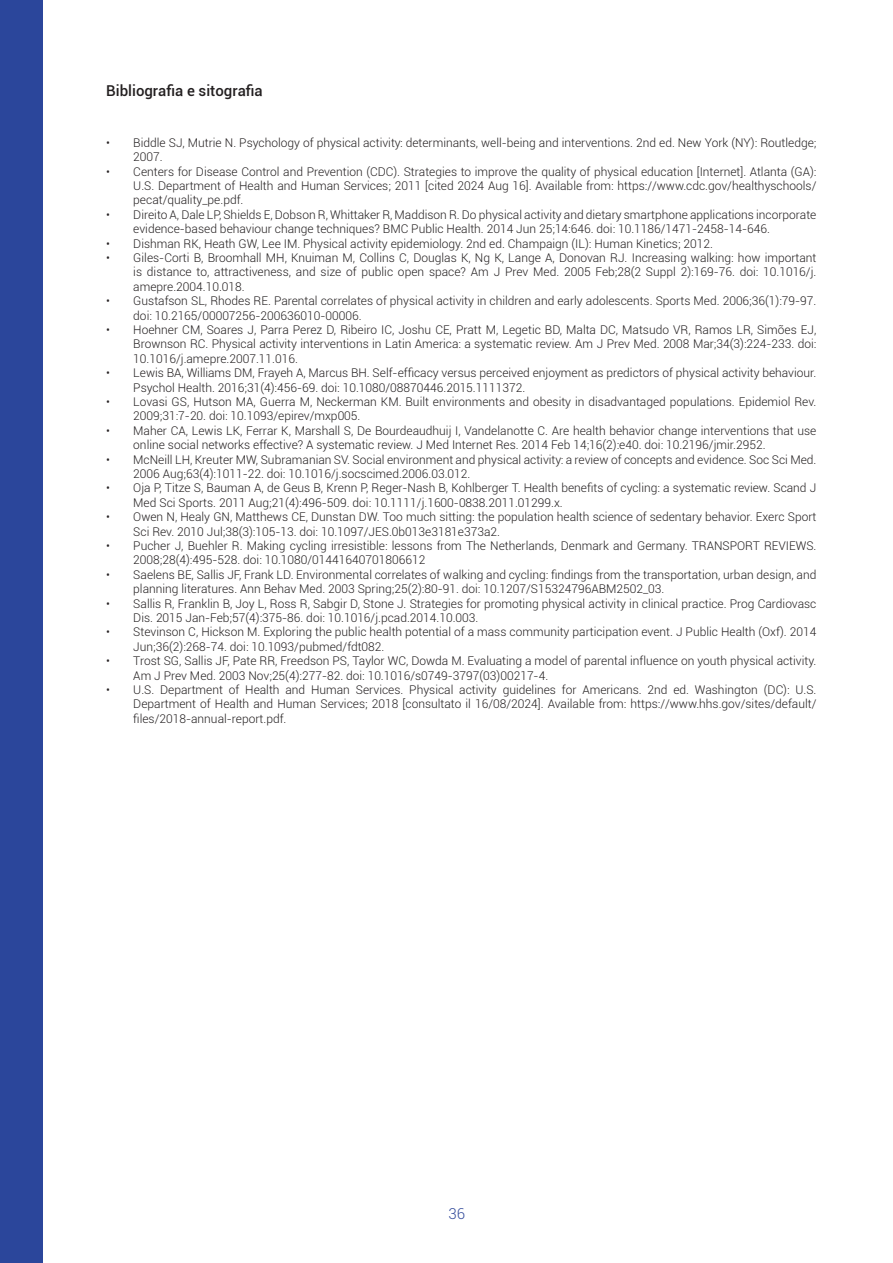
<style>
.page{position:relative;width:893px;height:1263px;background:#fff}
.page>*{position:absolute;margin:0;border:0;box-sizing:border-box;transform-origin:0 0}
.bibliografia{font:500 15px "Roboto";color:#231f20}
.t1{font:300 15px "Roboto";color:#31499a}
.t2{font:300 12px/14.4px "Roboto";color:#231f20}
</style>
<div class="page">
<div style="left:0;top:0;width:43px;height:1263px;background:#2b469b"></div>
<p class="bibliografia" style="left:106px;top:80px;width:158px">Bibliografia e sitografia</p>
<p class="t2" style="left:133px;top:135px;width:685px;text-indent:-27px">• Biddle SJ, Mutrie N. Psychology of physical activity: determinants, well-being and interventions. 2nd ed. New York (NY): Routledge;<br>2007.</p>
<p class="t2" style="left:133px;top:164px;width:685px;text-align:justify;text-indent:-27px">• Centers for Disease Control and Prevention (CDC). Strategies to improve the quality of physical education [Internet]. Atlanta (GA):<br>U.S. Department of Health and Human Services; 2011 [cited 2024 Aug 16]. Available from: https://www.cdc.gov/healthyschools/ pecat/quality_pe.pdf.</p>
<p class="t2" style="left:133px;top:207px;width:685px;text-indent:-27px">• Direito A, Dale LP, Shields E, Dobson R, Whittaker R, Maddison R. Do physical activity and dietary smartphone applications incorporate evidence-based behaviour change techniques? BMC Public Health. 2014 Jun 25;14:646. doi: 10.1186/1471-2458-14-646.</p>
<p class="t2" style="left:106px;top:236px;width:608px">• Dishman RK, Heath GW, Lee IM. Physical activity epidemiology. 2nd ed. Champaign (IL): Human Kinetics; 2012.</p>
<p class="t2" style="left:133px;top:250px;width:685px;text-align:justify;text-indent:-27px">• Giles-Corti B, Broomhall MH, Knuiman M, Collins C, Douglas K, Ng K, Lange A, Donovan RJ. Increasing walking: how important is distance to, attractiveness, and size of public open space? Am J Prev Med. 2005 Feb;28(2 Suppl 2):169-76. doi: 10.1016/j. amepre.2004.10.018.</p>
<p class="t2" style="left:133px;top:293px;width:685px;text-indent:-27px">• Gustafson SL, Rhodes RE. Parental correlates of physical activity in children and early adolescents. Sports Med. 2006;36(1):79-97. doi: 10.2165/00007256-200636010-00006.</p>
<p class="t2" style="left:133px;top:322px;width:685px;text-align:justify;text-indent:-27px">• Hoehner CM, Soares J, Parra Perez D, Ribeiro IC, Joshu CE, Pratt M, Legetic BD, Malta DC, Matsudo VR, Ramos LR, Simões EJ, Brownson RC. Physical activity interventions in Latin America: a systematic review. Am J Prev Med. 2008 Mar;34(3):224-233. doi:<br>10.1016/j.amepre.2007.11.016.</p>
<p class="t2" style="left:133px;top:365px;width:685px;text-indent:-27px">• Lewis BA, Williams DM, Frayeh A, Marcus BH. Self-efficacy versus perceived enjoyment as predictors of physical activity behaviour.<br>Psychol Health. 2016;31(4):456-69. doi: 10.1080/08870446.2015.1111372.</p>
<p class="t2" style="left:133px;top:394px;width:685px;text-indent:-27px">• Lovasi GS, Hutson MA, Guerra M, Neckerman KM. Built environments and obesity in disadvantaged populations. Epidemiol Rev.<br>2009;31:7-20. doi: 10.1093/epirev/mxp005.</p>
<p class="t2" style="left:133px;top:423px;width:685px;text-indent:-27px">• Maher CA, Lewis LK, Ferrar K, Marshall S, De Bourdeaudhuij I, Vandelanotte C. Are health behavior change interventions that use online social networks effective? A systematic review. J Med Internet Res. 2014 Feb 14;16(2):e40. doi: 10.2196/jmir.2952.</p>
<p class="t2" style="left:133px;top:452px;width:685px;text-indent:-27px">• McNeill LH, Kreuter MW, Subramanian SV. Social environment and physical activity: a review of concepts and evidence. Soc Sci Med.<br>2006 Aug;63(4):1011-22. doi: 10.1016/j.socscimed.2006.03.012.</p>
<p class="t2" style="left:133px;top:480px;width:685px;text-indent:-27px">• Oja P, Titze S, Bauman A, de Geus B, Krenn P, Reger-Nash B, Kohlberger T. Health benefits of cycling: a systematic review. Scand J<br>Med Sci Sports. 2011 Aug;21(4):496-509. doi: 10.1111/j.1600-0838.2011.01299.x.</p>
<p class="t2" style="left:133px;top:509px;width:685px;text-indent:-27px">• Owen N, Healy GN, Matthews CE, Dunstan DW. Too much sitting: the population health science of sedentary behavior. Exerc Sport<br>Sci Rev. 2010 Jul;38(3):105-13. doi: 10.1097/JES.0b013e3181e373a2.</p>
<p class="t2" style="left:133px;top:538px;width:685px;text-indent:-27px">• Pucher J, Buehler R. Making cycling irresistible: lessons from The Netherlands, Denmark and Germany. TRANSPORT REVIEWS.<br>2008;28(4):495-528. doi: 10.1080/01441640701806612</p>
<p class="t2" style="left:133px;top:567px;width:685px;text-indent:-27px">• Saelens BE, Sallis JF, Frank LD. Environmental correlates of walking and cycling: findings from the transportation, urban design, and planning literatures. Ann Behav Med. 2003 Spring;25(2):80-91. doi: 10.1207/S15324796ABM2502_03.</p>
<p class="t2" style="left:133px;top:596px;width:685px;text-indent:-27px">• Sallis R, Franklin B, Joy L, Ross R, Sabgir D, Stone J. Strategies for promoting physical activity in clinical practice. Prog Cardiovasc<br>Dis. 2015 Jan-Feb;57(4):375-86. doi: 10.1016/j.pcad.2014.10.003.</p>
<p class="t2" style="left:133px;top:624px;width:685px;text-indent:-27px">• Stevinson C, Hickson M. Exploring the public health potential of a mass community participation event. J Public Health (Oxf). 2014<br>Jun;36(2):268-74. doi: 10.1093/pubmed/fdt082.</p>
<p class="t2" style="left:133px;top:653px;width:685px;text-indent:-27px">• Trost SG, Sallis JF, Pate RR, Freedson PS, Taylor WC, Dowda M. Evaluating a model of parental influence on youth physical activity.<br>Am J Prev Med. 2003 Nov;25(4):277-82. doi: 10.1016/s0749-3797(03)00217-4.</p>
<p class="t2" style="left:133px;top:682px;width:685px;text-align:justify;text-indent:-27px">• U.S. Department of Health and Human Services. Physical activity guidelines for Americans. 2nd ed. Washington (DC): U.S.<br>Department of Health and Human Services; 2018 [consultato il 16/08/2024]. Available from: https://www.hhs.gov/sites/default/ files/2018-annual-report.pdf.</p>
<p class="t1" style="left:448px;top:1203px;width:18px">36</p>
</div>
